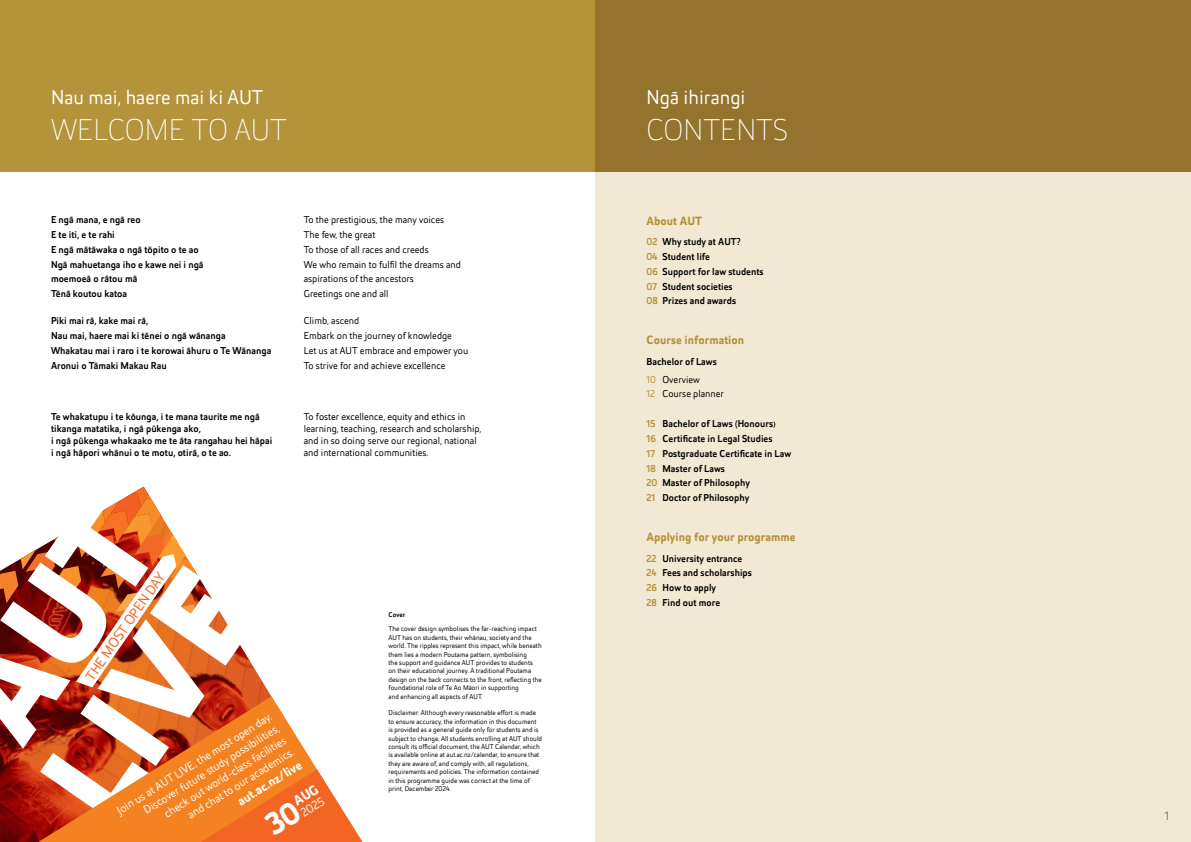
<style>
.page{position:relative;width:1191px;height:842px;background:#fff}
.page>*{position:absolute;margin:0;border:0;box-sizing:border-box;transform-origin:0 0}
.t1{font:100 30px "Helia Core";color:#fff}
.t2{font:20px "Helia Core";color:#fff}
.t3{font:14.1px "Helia Core";color:#f26522}
.t4{font:700 13px "Helia Core";color:#fff}
.t5{font:12.2px "Helia Core";color:#fff}
.t6{font:700 12px "Helia Core";color:#b4933a}
.t7{font:12px "Helia Core";color:#93732d}
.t8{font:11.5px/13.8px "Helia Core";color:#fff;text-align:right}
.t9{font:500 10px/14.8px "Helia Core";color:#000}
.t10{font:10px/14.8px "Helia Core";color:#000}
.t11{font:7px/8.4px "Helia Core";color:#000}
.t12{font:500 7px "Helia Core";color:#000}
.s1{color:#b4933a}
.s2{font-weight:400;color:#b4933a}
.s3{font-weight:400}
</style>
<div class="page">
<div style="left:0;top:0;width:595px;height:171px;background:#b4933a"></div>
<div style="left:595px;top:0;width:596px;height:842px;background:#f1e9d4"></div>
<div style="left:595px;top:0;width:596px;height:171px;background:#93732d"></div>
<img style="left:0;top:676px;width:271px;height:166px">
<svg style="left:212px;top:599px;width:47px;height:97px"></svg>
<svg style="left:38px;top:696px;width:279px;height:146px;fill:#f58220"></svg>
<svg style="left:0;top:487px;width:212px;height:262px"></svg>
<svg style="left:201px;top:769px;width:161px;height:73px"></svg>
<h2 class="t2" style="left:51px;top:84px;width:214px">Nau mai, haere mai ki AUT</h2>
<h1 class="t1" style="left:51px;top:111px;width:237px">WELCOME TO AUT</h1>
<h3 class="t9" style="left:51px;top:212px;width:154px">E ngā mana, e ngā reo<br>E te iti, e te rahi<br>E ngā mātāwaka o ngā tōpito o te ao<br>Ngā mahuetanga iho e kawe nei i ngā moemoeā o rātou mā<br>Tēnā koutou katoa</h3>
<h3 class="t10" style="left:304px;top:212px;width:159px">To the prestigious, the many voices<br>The few, the great<br>To those of all races and creeds<br>We who remain to fulfil the dreams and aspirations of the ancestors<br>Greetings one and all</h3>
<h3 class="t9" style="left:51px;top:313px;width:222px">Piki mai rā, kake mai rā,<br>Nau mai, haere mai ki tēnei o ngā wānanga<br>Whakatau mai i raro i te korowai āhuru o Te Wānanga Aronui o Tāmaki Makau Rau</h3>
<h3 class="t10" style="left:304px;top:313px;width:166px">Climb, ascend<br>Embark on the journey of knowledge<br>Let us at AUT embrace and empower you<br>To strive for and achieve excellence</h3>
<h3 class="t9" style="left:51px;top:411px;width:223px;line-height:12px">Te whakatupu i te kōunga, i te mana taurite me ngā tikanga matatika, i ngā pūkenga ako,<br>i ngā pūkenga whakaako me te āta rangahau hei hāpai i ngā hāpori whānui o te motu, otirā, o te ao.</h3>
<h3 class="t10" style="left:304px;top:410px;width:179px;line-height:12px">To foster excellence, equity and ethics in learning, teaching, research and scholarship, and in so doing serve our regional, national and international communities.</h3>
<h3 class="t3" style="left:81px;top:673px;width:130px;rotate:-55deg">THE MOST OPEN DAY</h3>
<h3 class="t8" style="left:114px;top:805px;width:182px;rotate:-32deg">Join us at AUT LIVE, the most open day.<br>Discover future study possibilities, check out world-class facilities<br>and chat to our academics.</h3>
<h3 class="t4" style="left:234px;top:795px;width:75px;rotate:-32deg">aut.ac.nz/live</h3>
<h3 class="t5" style="left:298px;top:807px;width:27px;rotate:-32deg">2025</h3>
<p class="t12" style="left:388px;top:610px;width:18px">Cover</p>
<p class="t11" style="left:388px;top:625px;width:155px">The cover design symbolises the far-reaching impact AUT has on students, their whānau, society and the world. The ripples represent this impact, while beneath them lies a modern Poutama pattern, symbolising<br>the support and guidance AUT provides to students on their educational journey. A traditional Poutama design on the back connects to the front, reflecting the foundational role of Te Ao Māori in supporting<br>and enhancing all aspects of AUT.</p>
<p class="t11" style="left:388px;top:709px;width:155px">Disclaimer: Although every reasonable effort is made to ensure accuracy, the information in this document is provided as a general guide only for students and is subject to change. All students enrolling at AUT should consult its official document, the AUT Calendar, which is available online at aut.ac.nz/calendar, to ensure that they are aware of, and comply with, all regulations, requirements and policies. The information contained in this programme guide was correct at the time of print, December 2024.</p>
<h2 class="t2" style="left:646px;top:84px;width:100px">Ngā ihirangi</h2>
<h1 class="t1" style="left:646px;top:111px;width:142px">CONTENTS</h1>
<h3 class="t6" style="left:646px;top:212px;width:57px">About AUT</h3>
<h3 class="t9" style="left:646px;top:234px;width:119px"><span class="s1">02</span> Why study at AUT?<br><span class="s1">04</span> Student life<br><span class="s1">06</span> Support for law students<br><span class="s1">07</span> Student societies<br><span class="s1">08</span> Prizes and awards</h3>
<h3 class="t6" style="left:646px;top:332px;width:99px">Course information</h3>
<h3 class="t9" style="left:646px;top:352px;width:72px;line-height:17.7px">Bachelor of Laws<br><span class="s2">10</span> <span class="s3">Overview</span></h3>
<h3 class="t10" style="left:646px;top:386px;width:79px"><span class="s1">12</span> Course planner</h3>
<h3 class="t9" style="left:646px;top:416px;width:146px"><span class="s1">15</span> Bachelor of Laws (Honours)<br><span class="s1">16</span> Certificate in Legal Studies<br><span class="s1">17</span> Postgraduate Certificate in Law<br><span class="s1">18</span> Master of Laws<br><span class="s1">20</span> Master of Philosophy<br><span class="s1">21</span> Doctor of Philosophy</h3>
<h3 class="t6" style="left:646px;top:529px;width:150px">Applying for your programme</h3>
<h3 class="t9" style="left:646px;top:551px;width:107px"><span class="s1">22</span> University entrance<br><span class="s1">24</span> Fees and scholarships<br><span class="s1">26</span> How to apply<br><span class="s1">28</span> Find out more</h3>
<h3 class="t7" style="left:1164px;top:808px;width:6px">1</h3>
</div>
